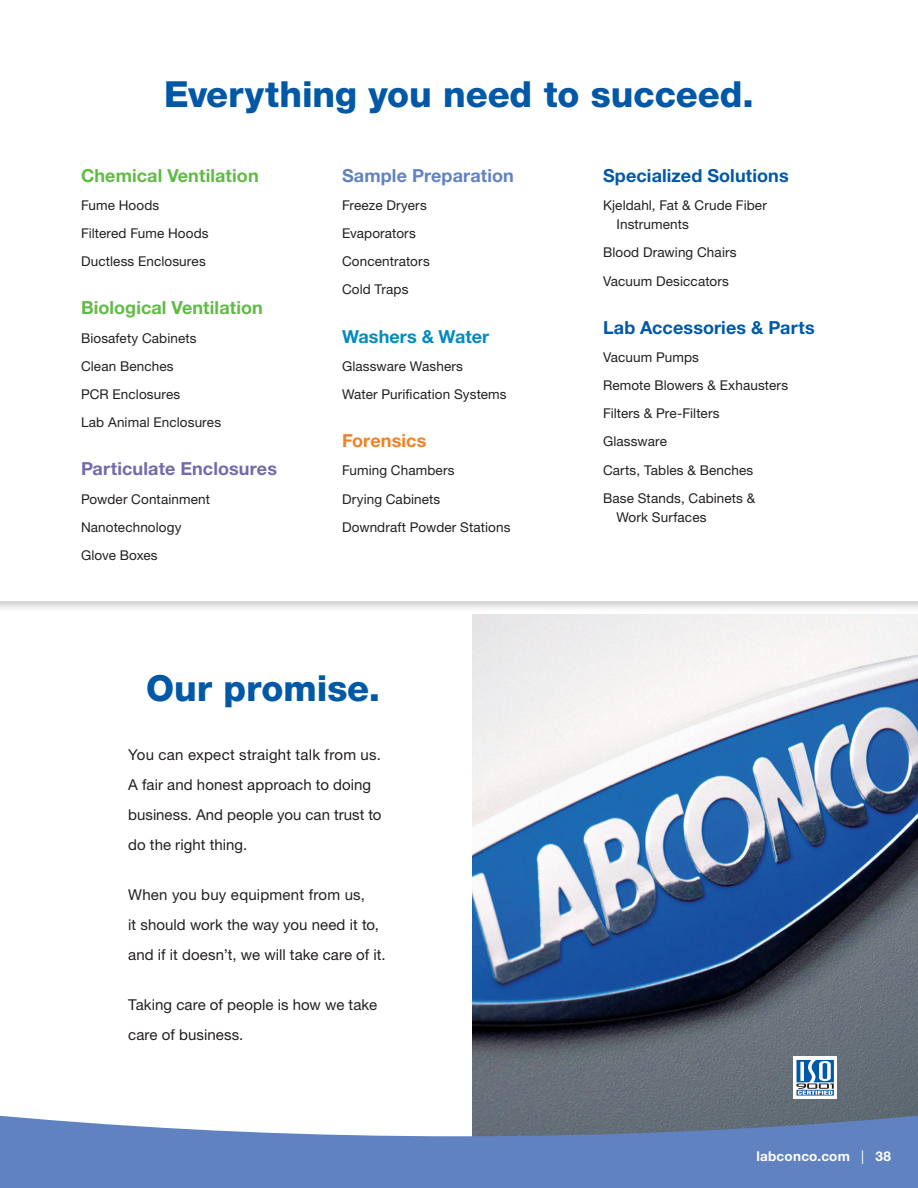
<style>
.page{position:relative;width:918px;height:1188px;background:#fff}
.page>*{position:absolute;margin:0;border:0;box-sizing:border-box;transform-origin:0 0}
.t1{font:800 36px "Helvetica Neue LT Std";color:#0158a6}
.t2{font:700 18px "Helvetica Neue LT Std";letter-spacing:.005em;color:#60bb46}
.t3{font:700 18px "Helvetica Neue LT Std";letter-spacing:.005em;color:#0158a6}
.t4{font:700 18px "Helvetica Neue LT Std";letter-spacing:.005em;color:#7569ab}
.t5{font:700 18px "Helvetica Neue LT Std";letter-spacing:.01em;color:#6182c1}
.t6{font:700 18px "Helvetica Neue LT Std";letter-spacing:.005em;color:#008bc1}
.t7{font:700 18px "Helvetica Neue LT Std";letter-spacing:.005em;color:#f58023}
.t8{font:15px/30px "Helvetica Neue LT Std";letter-spacing:.005em;color:#231f20}
.t9{font:13.5px/28.2px "Helvetica Neue LT Std";letter-spacing:.01em;color:#231f20}
.t10{font:700 13.5px "Helvetica Neue LT Std";letter-spacing:.015em;color:#fff}
.s1{font-weight:400}
</style>
<div class="page">
<img style="left:472px;top:614px;width:446px;height:480px">
<div style="left:793px;top:1056px;width:44px;height:43px;background:#fff"></div>
<svg style="left:796px;top:1060px;width:38px;height:34px"></svg>
<svg style="left:0;top:1094px;width:918px;height:94px;fill:#6182c1"></svg>
<h1 class="t1" style="left:164px;top:72px;width:591px">Everything you need to succeed.</h1>
<h2 class="t2" style="left:81px;top:164px;width:179px">Chemical Ventilation</h2>
<p class="t9" style="left:81px;top:191px;width:129px">Fume Hoods<br>Filtered Fume Hoods<br>Ductless Enclosures</p>
<h2 class="t2" style="left:81px;top:297px;width:183px">Biological Ventilation</h2>
<p class="t9" style="left:81px;top:324px;width:142px">Biosafety Cabinets<br>Clean Benches<br>PCR Enclosures<br>Lab Animal Enclosures</p>
<h2 class="t4" style="left:81px;top:458px;width:198px">Particulate Enclosures</h2>
<p class="t9" style="left:81px;top:484px;width:131px">Powder Containment<br>Nanotechnology<br>Glove Boxes</p>
<h2 class="t5" style="left:342px;top:164px;width:173px">Sample Preparation</h2>
<p class="t9" style="left:342px;top:191px;width:89px">Freeze Dryers<br>Evaporators<br>Concentrators<br>Cold Traps</p>
<h2 class="t6" style="left:342px;top:325px;width:149px">Washers &amp; Water</h2>
<p class="t9" style="left:342px;top:352px;width:166px">Glassware Washers<br>Water Purification Systems</p>
<h2 class="t7" style="left:342px;top:430px;width:86px">Forensics</h2>
<p class="t9" style="left:342px;top:456px;width:170px">Fuming Chambers<br>Drying Cabinets<br>Downdraft Powder Stations</p>
<h1 class="t1" style="left:146px;top:666px;width:236px">Our promise.</h1>
<p class="t8" style="left:128px;top:739px;width:255px">You can expect straight talk from us.<br>A fair and honest approach to doing business. And people you can trust to do the right thing.</p>
<p class="t8" style="left:128px;top:880px;width:259px">When you buy equipment from us,<br>it should work the way you need it to, and if it doesn’t, we will take care of it.</p>
<p class="t8" style="left:128px;top:990px;width:250px">Taking care of people is how we take care of business.</p>
<h2 class="t3" style="left:603px;top:164px;width:187px">Specialized Solutions</h2>
<p class="t9" style="left:616px;top:195px;width:152px;line-height:19.5px;text-indent:-14px">Kjeldahl, Fat &amp; Crude Fiber<br>Instruments</p>
<p class="t9" style="left:603px;top:238px;width:135px">Blood Drawing Chairs<br>Vacuum Desiccators</p>
<h2 class="t3" style="left:603px;top:316px;width:213px">Lab Accessories &amp; Parts</h2>
<p class="t9" style="left:603px;top:343px;width:187px">Vacuum Pumps<br>Remote Blowers &amp; Exhausters<br>Filters &amp; Pre-Filters<br>Glassware<br>Carts, Tables &amp; Benches<br>Base Stands, Cabinets &amp;</p>
<p class="t9" style="left:616px;top:503px;width:92px">Work Surfaces</p>
<p class="t10" style="left:756px;top:1148px;width:136px">labconco.com <span class="s1">|</span> 38</p>
</div>
